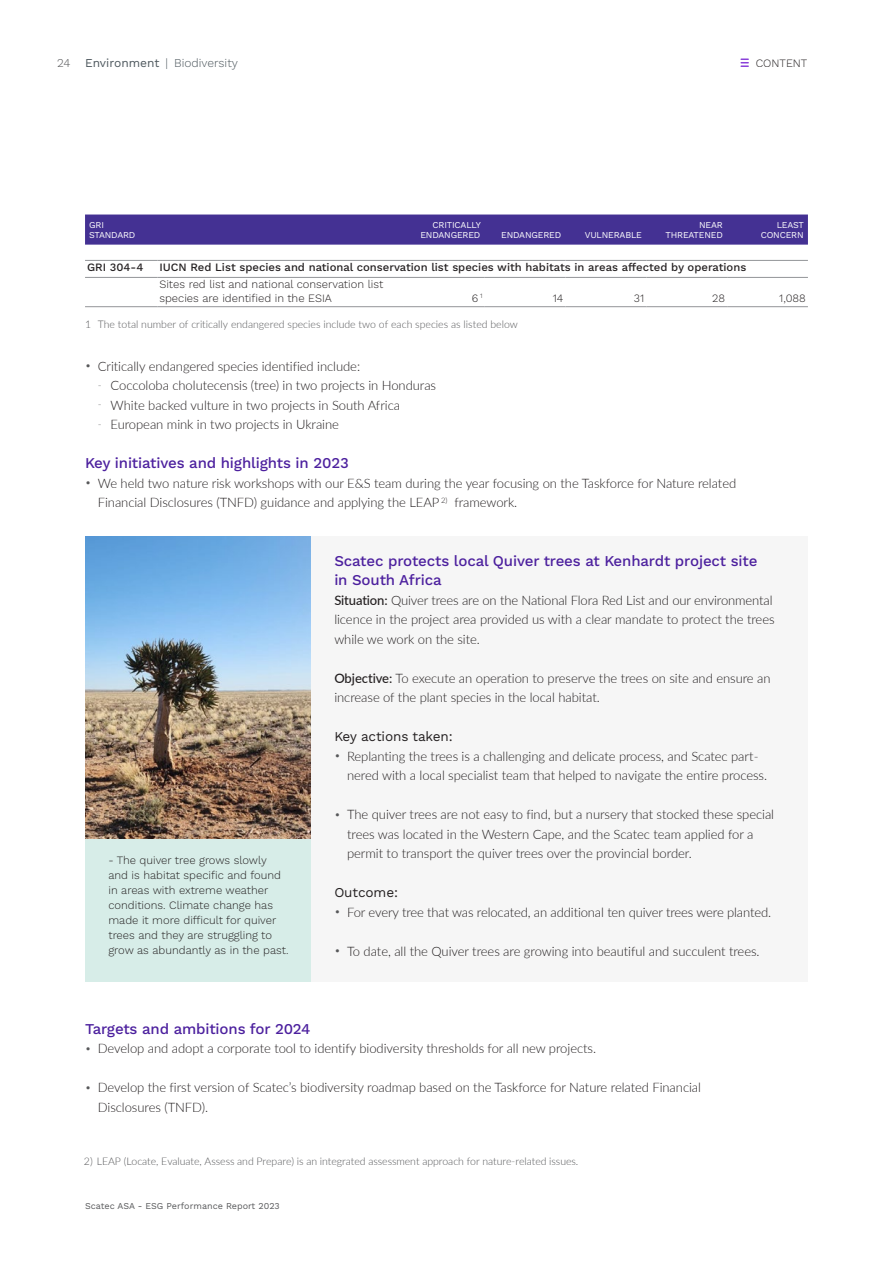
<style>
.page{position:relative;width:893px;height:1263px;background:#fff}
.page>*{position:absolute;margin:0;border:0;box-sizing:border-box;transform-origin:0 0}
.NOTER_Avsnittstittel_nivå_0_-_1_spalte{font:500 15px/19.5px "Work Sans";letter-spacing:-.01em;color:#4c209e}
.NOTER_Avsnittstittel_nivå_0{font:500 15px "Work Sans";letter-spacing:-.01em;color:#4c209e}
.NOTER_Avsnittstittel_nivå_2{font:13.5px "Work Sans";letter-spacing:-.01em;color:#231f20}
.NOTER_Brødtekst_-_1_spalte{font:300 13.05px/19.5px "Lato";letter-spacing:-.005em;color:#231f20}
.t1{font:300 12px "Work Sans";color:#4d575d}
.Definitions_Brødtekst{font:300 11.25px/15px "Work Sans";color:#231f20}
.TABELL_Venstre{font:500 11.25px "Work Sans";color:#231f20}
.TABELL_Venstre-2{font:300 11.25px/13.5px "Work Sans";color:#231f20}
.TABELL_Høyre{font:300 11.25px "Work Sans";color:#231f20}
.Fotnote{font:300 10.5px "Lato";letter-spacing:-.005em;color:#57585a}
.Fotnote_2_spalter{font:300 10.5px "Lato";color:#57585a}
.TABELL_Topp{font:9px/10.5px "Work Sans";letter-spacing:-.02em;color:#fff;text-align:right}
.t2{font:9px "Work Sans";color:#57585a}
.s1{color:#57585a}
.s2{font-weight:400}
.s3{font-size:10.5px;color:#57585a}
.s4{font-weight:500}
</style>
<div class="page">
<hr style="left:892px;top:0;width:1px;height:1263px;background:#ed8a9c">
<hr style="left:892px;top:663px;width:1px;height:600px;background:#e2e4e2">
<div style="left:85px;top:214px;width:723px;height:31px;background:#443193"></div>
<hr style="left:85px;top:277px;width:72px;height:1px;background:#939598">
<hr style="left:85px;top:260px;width:72px;height:1px;background:#939598">
<hr style="left:85px;top:306px;width:72px;height:1px;background:#939598">
<hr style="left:157px;top:306px;width:247px;height:1px;background:#939598">
<hr style="left:404px;top:306px;width:81px;height:1px;background:#939598">
<hr style="left:485px;top:306px;width:81px;height:1px;background:#939598">
<hr style="left:566px;top:306px;width:80px;height:1px;background:#939598">
<hr style="left:646px;top:306px;width:81px;height:1px;background:#939598">
<hr style="left:727px;top:306px;width:81px;height:1px;background:#939598">
<hr style="left:157px;top:260px;width:247px;height:1px;background:#939598">
<hr style="left:404px;top:260px;width:81px;height:1px;background:#939598">
<hr style="left:485px;top:260px;width:81px;height:1px;background:#939598">
<hr style="left:566px;top:260px;width:80px;height:1px;background:#939598">
<hr style="left:646px;top:260px;width:81px;height:1px;background:#939598">
<hr style="left:727px;top:260px;width:81px;height:1px;background:#939598">
<hr style="left:157px;top:277px;width:247px;height:1px;background:#939598">
<hr style="left:404px;top:277px;width:81px;height:1px;background:#939598">
<hr style="left:485px;top:277px;width:81px;height:1px;background:#939598">
<hr style="left:566px;top:277px;width:80px;height:1px;background:#939598">
<hr style="left:646px;top:277px;width:81px;height:1px;background:#939598">
<hr style="left:727px;top:277px;width:81px;height:1px;background:#939598">
<div style="left:85px;top:536px;width:723px;height:445px;background:#f6f6f6"></div>
<div style="left:85px;top:775px;width:225px;height:206px;background:#d7ede8"></div>
<img style="left:85px;top:536px;width:225px;height:302px">
<svg style="left:741px;top:59px;width:7px;height:8px"></svg>
<p class="t1" style="left:57px;top:56px;width:182px"><span class="s1">24</span> <span class="s2">Environment</span> | Biodiversity</p>
<p class="Definitions_Brødtekst" style="left:756px;top:56px;width:53px">CONTENT</p>
<p class="TABELL_Topp" style="left:89px;top:220px;width:16px">GRI</p>
<p class="TABELL_Topp" style="left:89px;top:230px;width:48px">STANDARD</p>
<p class="TABELL_Topp" style="left:420px;top:220px;width:62px">CRITICALLY<br>ENDANGERED</p>
<p class="TABELL_Topp" style="left:501px;top:230px;width:62px">ENDANGERED</p>
<p class="TABELL_Topp" style="left:585px;top:230px;width:59px">VULNERABLE</p>
<p class="TABELL_Topp" style="left:665px;top:220px;width:59px">NEAR<br>THREATENED</p>
<p class="TABELL_Topp" style="left:761px;top:220px;width:45px">LEAST<br>CONCERN</p>
<p class="TABELL_Venstre" style="left:87px;top:261px;width:58px">GRI 304-4</p>
<p class="TABELL_Venstre" style="left:159px;top:261px;width:588px">IUCN Red List species and national conservation list species with habitats in areas affected by operations</p>
<p class="TABELL_Venstre-2" style="left:159px;top:278px;width:225px">Sites red list and national conservation list species are identified in the ESIA</p>
<p class="TABELL_Høyre" style="left:472px;top:291px;width:12px">6 <sup>1</sup></p>
<p class="TABELL_Høyre" style="left:553px;top:291px;width:12px">14</p>
<p class="TABELL_Høyre" style="left:634px;top:291px;width:12px">31</p>
<p class="TABELL_Høyre" style="left:712px;top:291px;width:14px">28</p>
<p class="TABELL_Høyre" style="left:779px;top:291px;width:28px">1,088</p>
<p class="Fotnote_2_spalter" style="left:85px;top:317px;width:434px">1 The total number of critically endangered species include two of each species as listed below</p>
<p class="NOTER_Brødtekst_-_1_spalte" style="left:85px;top:356px;width:277px"><span class="s3">•</span> Critically endangered species identified include:</p>
<p class="NOTER_Brødtekst_-_1_spalte" style="left:98px;top:375px;width:340px"><span class="s3">-</span> Coccoloba cholutecensis (tree) in two projects in Honduras</p>
<p class="NOTER_Brødtekst_-_1_spalte" style="left:98px;top:395px;width:304px"><span class="s3">-</span> White backed vulture in two projects in South Africa</p>
<p class="NOTER_Brødtekst_-_1_spalte" style="left:98px;top:414px;width:243px"><span class="s3">-</span> European mink in two projects in Ukraine</p>
<p class="NOTER_Avsnittstittel_nivå_0" style="left:85px;top:454px;width:265px">Key initiatives and highlights in 2023</p>
<p class="NOTER_Brødtekst_-_1_spalte" style="left:98px;top:473px;width:640px;text-indent:-13px"><span class="s3">•</span> We held two nature risk workshops with our E&amp;S team during the year focusing on the Taskforce for Nature related<br>Financial Disclosures (TNFD) guidance and applying the LEAP <sup>2)</sup> framework.</p>
<p class="Definitions_Brødtekst" style="left:108px;top:853px;width:182px">- The quiver tree grows slowly and is habitat specific and found in areas with extreme weather conditions. Climate change has made it more difficult for quiver trees and they are struggling to grow as abundantly as in the past.</p>
<p class="NOTER_Avsnittstittel_nivå_0_-_1_spalte" style="left:334px;top:551px;width:425px">Scatec protects local Quiver trees at Kenhardt project site in South Africa</p>
<p class="NOTER_Brødtekst_-_1_spalte" style="left:334px;top:590px;width:442px"><span class="s4">Situation:</span> Quiver trees are on the National Flora Red List and our environmental licence in the project area provided us with a clear mandate to protect the trees while we work on the site.</p>
<p class="NOTER_Brødtekst_-_1_spalte" style="left:334px;top:668px;width:438px"><span class="s4">Objective:</span> To execute an operation to preserve the trees on site and ensure an increase of the plant species in the local habitat.</p>
<p class="NOTER_Avsnittstittel_nivå_2" style="left:334px;top:728px;width:120px">Key actions taken:</p>
<p class="NOTER_Brødtekst_-_1_spalte" style="left:347px;top:746px;width:421px;text-indent:-13px"><span class="s3">•</span> Replanting the trees is a challenging and delicate process, and Scatec part&shy;nered with a local specialist team that helped to navigate the entire process.</p>
<p class="NOTER_Brødtekst_-_1_spalte" style="left:347px;top:804px;width:429px;text-indent:-13px"><span class="s3">•</span> The quiver trees are not easy to find, but a nursery that stocked these special trees was located in the Western Cape, and the Scatec team applied for a permit to transport the quiver trees over the provincial border.</p>
<p class="NOTER_Avsnittstittel_nivå_2" style="left:334px;top:884px;width:65px">Outcome:</p>
<p class="NOTER_Brødtekst_-_1_spalte" style="left:334px;top:902px;width:438px"><span class="s3">•</span> For every tree that was relocated, an additional ten quiver trees were planted.</p>
<p class="NOTER_Brødtekst_-_1_spalte" style="left:334px;top:941px;width:427px"><span class="s3">•</span> To date, all the Quiver trees are growing into beautiful and succulent trees.</p>
<p class="NOTER_Avsnittstittel_nivå_0" style="left:85px;top:1020px;width:227px">Targets and ambitions for 2024</p>
<p class="NOTER_Brødtekst_-_1_spalte" style="left:85px;top:1038px;width:512px"><span class="s3">•</span> Develop and adopt a corporate tool to identify biodiversity thresholds for all new projects.</p>
<p class="NOTER_Brødtekst_-_1_spalte" style="left:98px;top:1077px;width:605px;text-indent:-13px"><span class="s3">•</span> Develop the first version of Scatec’s biodiversity roadmap based on the Taskforce for Nature related Financial<br>Disclosures (TNFD).</p>
<p class="Fotnote" style="left:84px;top:1154px;width:496px">2) LEAP (Locate, Evaluate, Assess and Prepare) is an integrated assessment approach for nature-related issues.</p>
<p class="t2" style="left:85px;top:1201px;width:196px">Scatec ASA - ESG Performance Report 2023</p>
</div>
